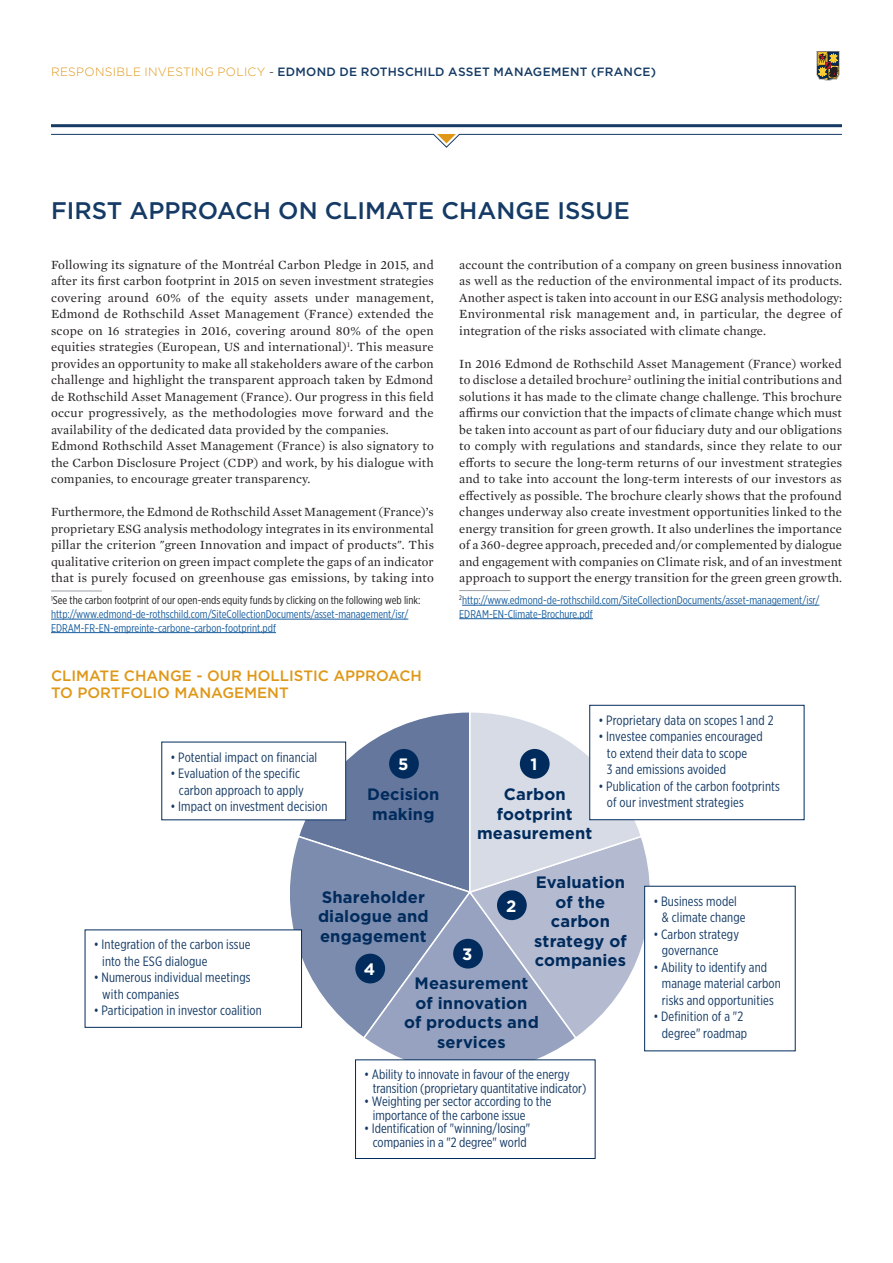
<style>
.page{position:relative;width:893px;height:1263px;background:#fff}
.page>*{position:absolute;margin:0;border:0;box-sizing:border-box;transform-origin:0 0}
.t1{font:500 24px "Gotham";color:#143a65}
.t2{font:700 16.5px/19.5px "Gotham";letter-spacing:.005em;color:#002b5c;text-align:center}
.t3{font:700 16.5px "Gotham";color:#fff}
.t4{font:500 15px/16.5px "Gotham";color:#df9717}
.t5{font:13.5px/16.5px "Gotham X Narrow";letter-spacing:.01em;color:#143a65}
.t6{font:12.75px/16.5px "Mercury Text G1";letter-spacing:.01em;color:#231f20;text-align:justify}
.t7{font:500 12px "Gotham";letter-spacing:.025em;color:#143a65}
.t8{font:11.25px/13.5px "Gotham X Narrow";color:#175d9e}
.s1{font-weight:300;color:#df9717}
.s2{font-weight:300;color:#231f20}
.s3{color:#231f20}
</style>
<div class="page">
<svg style="left:51px;top:134px;width:791px;height:14px"></svg>
<hr style="left:51px;top:124px;width:791px;height:3px;background:#143a65">
<svg style="left:816px;top:51px;width:23px;height:30px"></svg>
<hr style="left:51px;top:591px;width:51px;height:1px;background:#9a9fa6">
<hr style="left:51px;top:619px;width:357px;height:1px;background:#175d9e">
<hr style="left:51px;top:632px;width:225px;height:1px;background:#175d9e">
<hr style="left:459px;top:590px;width:51px;height:1px;background:#9a9fa6">
<hr style="left:462px;top:605px;width:357px;height:1px;background:#175d9e">
<hr style="left:459px;top:618px;width:134px;height:1px;background:#175d9e">
<svg style="left:274px;top:710px;width:392px;height:375px"></svg>
<div style="left:162px;top:742px;width:184px;height:78px;background:#fff"></div>
<div style="left:85px;top:930px;width:217px;height:97px;background:#fff"></div>
<div style="left:356px;top:1060px;width:239px;height:98px;background:#fff"></div>
<div style="left:355px;top:1060px;width:240px;height:99px;border:1px solid #002b5c"></div>
<div style="left:590px;top:705px;width:214px;height:115px;background:#fff"></div>
<div style="left:590px;top:705px;width:214px;height:115px;border:1px solid #002b5c"></div>
<div style="left:645px;top:886px;width:150px;height:165px;background:#fff"></div>
<div style="left:520px;top:749px;width:30px;height:30px;background:#002b5c;border-radius:50%"></div>
<div style="left:389px;top:749px;width:30px;height:30px;background:#002b5c;border-radius:50%"></div>
<div style="left:355px;top:954px;width:30px;height:29px;background:#002b5c;border-radius:50%"></div>
<div style="left:453px;top:939px;width:30px;height:29px;background:#002b5c;border-radius:50%"></div>
<div style="left:497px;top:890px;width:30px;height:30px;background:#002b5c;border-radius:50%"></div>
<p class="t7" style="left:51px;top:63px;width:606px"><span class="s1">RESPONSIBLE INVESTING POLICY</span> <span class="s2">-</span> EDMOND DE ROTHSCHILD ASSET MANAGEMENT (FRANCE)</p>
<h1 class="t1" style="left:51px;top:195px;width:580px">FIRST APPROACH ON CLIMATE CHANGE ISSUE</h1>
<p class="t6" style="left:459px;top:255px;width:385px">account the contribution of a company on green business innovation as well as the reduction of the environmental impact of its products.<br>Another aspect is taken into account in our ESG analysis methodology:<br>Environmental risk management and, in particular, the degree of integration of the risks associated with climate change.</p>
<p class="t6" style="left:459px;top:354px;width:384px">In 2016 Edmond de Rothschild Asset Management (France) worked to disclose a detailed brochure<sup>2</sup> outlining the initial contributions and solutions it has made to the climate change challenge. This brochure affirms our conviction that the impacts of climate change which must be taken into account as part of our fiduciary duty and our obligations to comply with regulations and standards, since they relate to our efforts to secure the long-term returns of our investment strategies and to take into account the long-term interests of our investors as effectively as possible. The brochure clearly shows that the profound changes underway also create investment opportunities linked to the energy transition for green growth. It also underlines the importance of a 360-degree approach, preceded and/or complemented by dialogue and engagement with companies on Climate risk, and of an investment approach to support the energy transition for the green green growth.</p>
<p class="t8" style="left:459px;top:593px;width:362px"><sup>2</sup>http://www.edmond-de-rothschild.com/SiteCollectionDocuments/asset-management/isr/<br>EDRAM-EN-Climate-Brochure.pdf</p>
<p class="t6" style="left:51px;top:255px;width:384px;text-align:left">Following its signature of the Montréal Carbon Pledge in 2015, and after its first carbon footprint in 2015 on seven investment strategies covering around 60% of the equity assets under management, Edmond de Rothschild Asset Management (France) extended the scope on 16 strategies in 2016, covering around 80% of the open equities strategies (European, US and international)<sup>1</sup>. This measure provides an opportunity to make all stakeholders aware of the carbon challenge and highlight the transparent approach taken by Edmond de Rothschild Asset Management (France). Our progress in this field occur progressively, as the methodologies move forward and the availability of the dedicated data provided by the companies.<br>Edmond Rothschild Asset Management (France) is also signatory to the Carbon Disclosure Project (CDP) and work, by his dialogue with companies, to encourage greater transparency.</p>
<p class="t6" style="left:51px;top:503px;width:384px">Furthermore, the Edmond de Rothschild Asset Management (France)’s proprietary ESG analysis methodology integrates in its environmental pillar the criterion "green Innovation and impact of products". This qualitative criterion on green impact complete the gaps of an indicator that is purely focused on greenhouse gas emissions, by taking into</p>
<p class="t8" style="left:51px;top:594px;width:371px"><sup>1</sup><span class="s3">See the carbon footprint of our open-ends equity funds by clicking on the following web link: </span>http://www.edmond-de-rothschild.com/SiteCollectionDocuments/asset-management/isr/<br>EDRAM-FR-EN-empreinte-carbone-carbon-footprint.pdf</p>
<p class="t4" style="left:51px;top:667px;width:372px">CLIMATE CHANGE - OUR HOLLISTIC APPROACH<br>TO PORTFOLIO MANAGEMENT</p>
<p class="t5" style="left:598px;top:711px;width:177px">• Proprietary data on scopes 1 and 2</p>
<p class="t5" style="left:607px;top:728px;width:157px;text-indent:-9px">• Investee companies encouraged to extend their data to scope<br>3 and emissions avoided</p>
<p class="t5" style="left:607px;top:777px;width:174px;text-indent:-9px">• Publication of the carbon footprints of our investment strategies</p>
<p class="t5" style="left:170px;top:748px;width:148px">• Potential impact on financial</p>
<p class="t5" style="left:170px;top:765px;width:135px;text-align:right">• Evaluation of the specific carbon approach to apply</p>
<p class="t5" style="left:170px;top:798px;width:158px">• Impact on investment decision</p>
<p class="t3" style="left:398px;top:754px;width:12px">5</p>
<p class="t3" style="left:531px;top:754px;width:8px">1</p>
<p class="t2" style="left:477px;top:784px;width:117px">Carbon footprint measurement</p>
<p class="t2" style="left:534px;top:872px;width:94px">Evaluation of the carbon strategy of companies</p>
<p class="t2" style="left:404px;top:974px;width:136px">Measurement of innovation<br>of products and services</p>
<p class="t2" style="left:367px;top:784px;width:74px">Decision making</p>
<p class="t2" style="left:318px;top:887px;width:112px;text-align:left">Shareholder dialogue and engagement</p>
<p class="t5" style="left:662px;top:892px;width:85px;text-indent:-9px">• Business model &amp; climate change</p>
<p class="t5" style="left:662px;top:925px;width:79px;text-indent:-9px">• Carbon strategy governance</p>
<p class="t5" style="left:662px;top:958px;width:121px;text-indent:-9px">• Ability to identify and manage material carbon risks and opportunities</p>
<p class="t5" style="left:653px;top:1008px;width:95px;text-align:right">• Definition of a "2 degree" roadmap</p>
<p class="t3" style="left:506px;top:895px;width:12px">2</p>
<p class="t5" style="left:102px;top:936px;width:150px;text-indent:-9px">• Integration of the carbon issue into the ESG dialogue</p>
<p class="t5" style="left:102px;top:969px;width:150px;text-indent:-9px">• Numerous individual meetings with companies</p>
<p class="t5" style="left:94px;top:1002px;width:170px">• Participation in investor coalition</p>
<p class="t3" style="left:462px;top:943px;width:12px">3</p>
<p class="t3" style="left:364px;top:958px;width:13px">4</p>
<p class="t5" style="left:373px;top:1068px;width:215px;line-height:13.5px;text-indent:-9px">• Ability to innovate in favour of the energy transition (proprietary quantitative indicator)</p>
<p class="t5" style="left:373px;top:1095px;width:180px;line-height:13.5px;text-indent:-9px">• Weighting per sector according to the importance of the carbone issue</p>
<p class="t5" style="left:364px;top:1122px;width:167px;line-height:13.5px;text-align:center">• Identification of "winning/losing" companies in a "2 degree" world</p>
</div>
